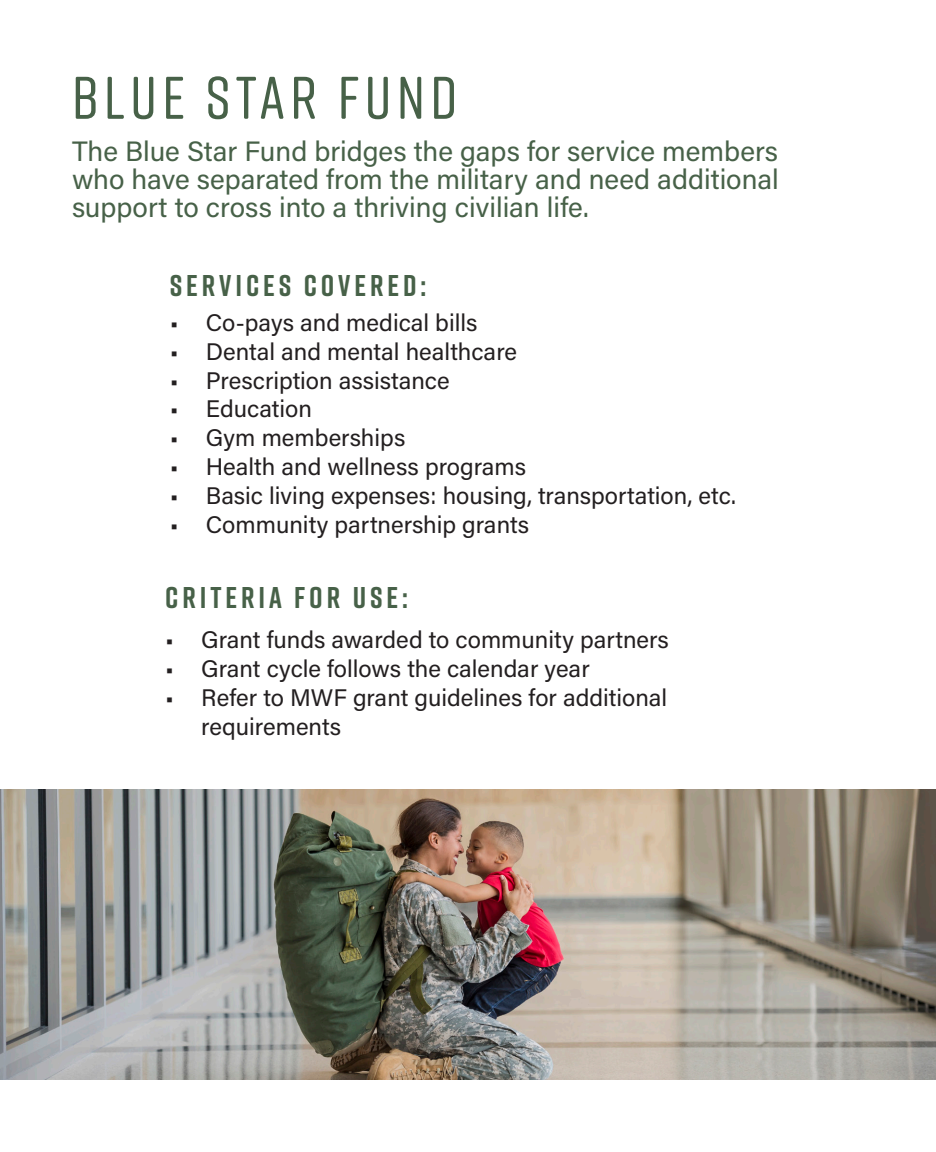
<style>
.page{position:relative;width:936px;height:1152px;background:#fff}
.page>*{position:absolute;margin:0;border:0;box-sizing:border-box;transform-origin:0 0}
.Paragraph_Style_1{font:500 60px "Rift Soft";letter-spacing:.09em;color:#476148}
.Paragraph_Style_1-2{font:700 30px "Rift";letter-spacing:.13em;color:#476148}
.t1{font:28px/28px "Acumin Pro";color:#476148;text-align:justify}
.t2{font:24px/28.8px "Acumin Pro";color:#231f20}
</style>
<div class="page">
<img style="left:0;top:789px;width:936px;height:291px">
<p class="Paragraph_Style_1" style="left:72px;top:55px;width:387px">BLUE STAR FUND</p>
<p class="t1" style="left:72px;top:137px;width:708px">The Blue Star Fund bridges the gaps for service members who have separated from the military and need additional support to cross into a thriving civilian life.</p>
<p class="Paragraph_Style_1-2" style="left:170px;top:264px;width:258px">SERVICES COVERED:</p>
<p class="t2" style="left:170px;top:307px;width:309px">• Co-pays and medical bills</p>
<p class="t2" style="left:170px;top:336px;width:349px">• Dental and mental healthcare</p>
<p class="t2" style="left:170px;top:365px;width:281px">• Prescription assistance</p>
<p class="t2" style="left:170px;top:394px;width:144px">• Education</p>
<p class="t2" style="left:170px;top:422px;width:237px">• Gym memberships</p>
<p class="t2" style="left:170px;top:451px;width:358px">• Health and wellness programs</p>
<p class="t2" style="left:170px;top:480px;width:568px">• Basic living expenses: housing, transportation, etc.</p>
<p class="t2" style="left:170px;top:509px;width:361px">• Community partnership grants</p>
<p class="Paragraph_Style_1-2" style="left:165px;top:576px;width:244px">CRITERIA FOR USE:</p>
<p class="t2" style="left:165px;top:625px;width:505px">• Grant funds awarded to community partners</p>
<p class="t2" style="left:165px;top:653px;width:426px">• Grant cycle follows the calendar year</p>
<p class="t2" style="left:201px;top:682px;width:467px;text-indent:-36px">• Refer to MWF grant guidelines for additional requirements</p>
</div>
